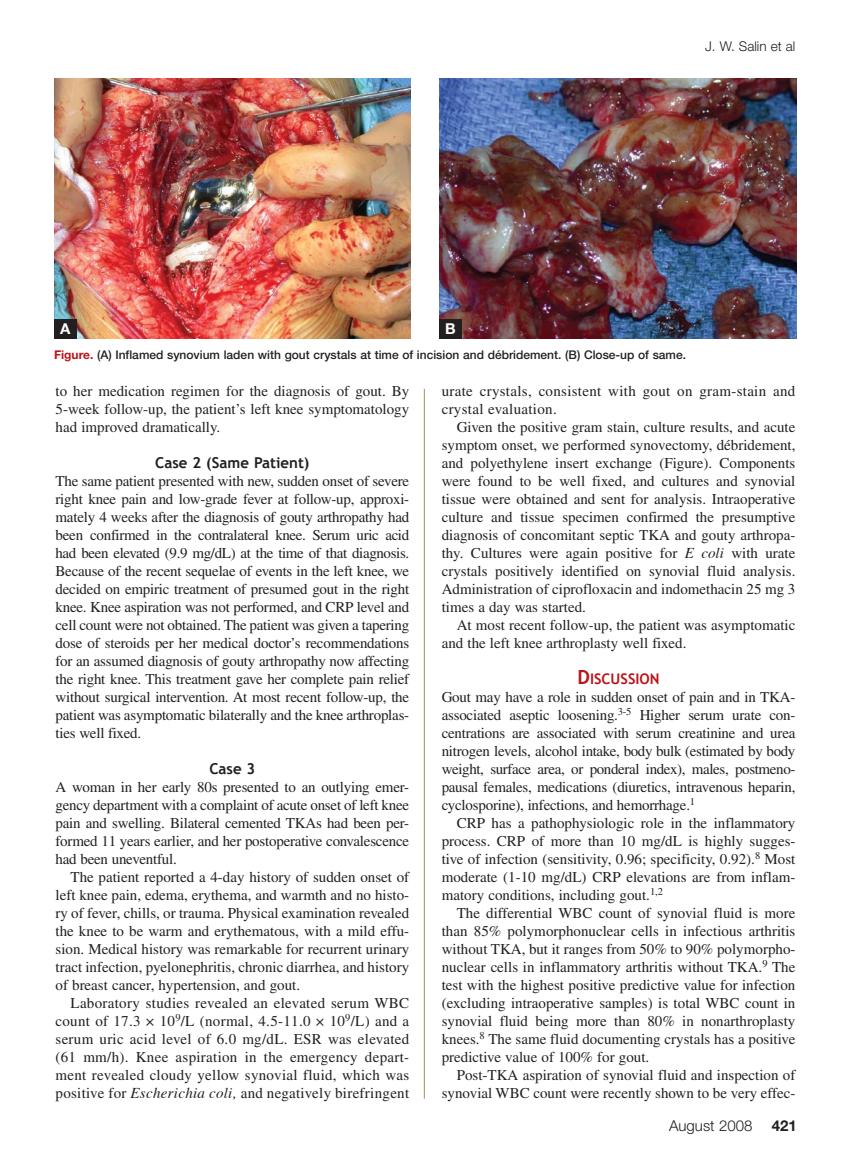
<style>
.page{position:relative;width:851px;height:1161px;background:#fff}
.page>*{position:absolute;margin:0;border:0;box-sizing:border-box;transform-origin:0 0}
.t1{font:15px/18px "Times";color:#231f20;text-align:justify}
.t2{font:15px/18px "Times";letter-spacing:.02em;color:#231f20}
.t3{font:700 15px "Trebuchet MS";color:#231f20}
.t4{font:300 15px "Helvetica Neue";color:#231f20}
.t5{font:700 15px "Helvetica Neue";color:#231f20}
.t6{font:700 15px "Helvetica Neue";color:#fff}
.t7{font:700 14.7px "Trebuchet MS";color:#ba1319}
.t8{font:300 13.5px "Helvetica Neue";color:#231f20}
.t9{font:500 12px "Helvetica Neue";color:#231f20}
.s1{font-weight:700;color:#ba1319}
.s2{font-style:italic}
.s3{font-size:19.5px}
</style>
<div class="page">
<hr style="left:424px;top:389px;width:1px;height:710px;background:#ab8d60">
<img style="left:54px;top:78px;width:356px;height:261px">
<img style="left:439px;top:78px;width:357px;height:261px">
<div style="left:54px;top:320px;width:23px;height:19px;background:#231f20"></div>
<div style="left:439px;top:320px;width:22px;height:19px;background:#231f20"></div>
<p class="t8" style="left:705px;top:38px;width:92px">J. W. Salin et al</p>
<p class="t6" style="left:60px;top:320px;width:12px">A</p>
<p class="t6" style="left:445px;top:320px;width:12px">B</p>
<p class="t9" style="left:54px;top:348px;width:633px"><span class="s1">Figure.</span> (A) Inflamed synovium laden with gout crystals at time of incision and débridement. (B) Close-up of same.</p>
<p class="t1" style="left:56px;top:382px;width:355px">to her medication regimen for the diagnosis of gout. By 5-week follow-up, the patient’s left knee symptomatology had improved dramatically.</p>
<p class="t3" style="left:155px;top:453px;width:156px">Case 2 (Same Patient)</p>
<p class="t1" style="left:56px;top:472px;width:355px">The same patient presented with new, sudden onset of severe right knee pain and low-grade fever at follow-up, approxi&shy;mately 4 weeks after the diagnosis of gouty arthropathy had been confirmed in the contralateral knee. Serum uric acid had been elevated (9.9 mg/dL) at the time of that diagnosis.<br>Because of the recent sequelae of events in the left knee, we decided on empiric treatment of presumed gout in the right knee. Knee aspiration was not performed, and CRP level and cell count were not obtained. The patient was given a tapering dose of steroids per her medical doctor’s recommendations for an assumed diagnosis of gouty arthropathy now affecting the right knee. This treatment gave her complete pain relief without surgical intervention. At most recent follow-up, the patient was asymptomatic bilaterally and the knee arthroplas&shy;ties well fixed.</p>
<p class="t3" style="left:209px;top:759px;width:48px">Case 3</p>
<p class="t1" style="left:56px;top:778px;width:355px">A woman in her early 80s presented to an outlying emer&shy;gency department with a complaint of acute onset of left knee pain and swelling. Bilateral cemented TKAs had been per&shy;formed 11 years earlier, and her postoperative convalescence had been uneventful.</p>
<p class="t1" style="left:56px;top:868px;width:355px;text-indent:15px">The patient reported a 4-day history of sudden onset of left knee pain, edema, erythema, and warmth and no histo&shy;ry of fever, chills, or trauma. Physical examination revealed the knee to be warm and erythematous, with a mild effu&shy;sion. Medical history was remarkable for recurrent urinary tract infection, pyelonephritis, chronic diarrhea, and history of breast cancer, hypertension, and gout.</p>
<p class="t1" style="left:56px;top:994px;width:355px;text-indent:15px">Laboratory studies revealed an elevated serum WBC count of 17.3 × 10<sup>9</sup>/L (normal, 4.5-11.0 × 10<sup>9</sup>/L) and a serum uric acid level of 6.0 mg/dL. ESR was elevated (61 mm/h). Knee aspiration in the emergency depart&shy;ment revealed cloudy yellow synovial fluid, which was positive for <span class="s2">Escherichia coli,</span> and negatively birefringent</p>
<p class="t2" style="left:441px;top:382px;width:355px">urate crystals, consistent with gout on gram-stain and crystal evaluation.</p>
<p class="t1" style="left:441px;top:418px;width:355px;text-indent:15px">Given the positive gram stain, culture results, and acute symptom onset, we performed synovectomy, débridement, and polyethylene insert exchange (Figure). Components were found to be well fixed, and cultures and synovial tissue were obtained and sent for analysis. Intraoperative culture and tissue specimen confirmed the presumptive diagnosis of concomitant septic TKA and gouty arthropa&shy;thy. Cultures were again positive for <span class="s2">E coli</span> with urate crystals positively identified on synovial fluid analysis.<br>Administration of ciprofloxacin and indomethacin 25 mg 3 times a day was started.</p>
<p class="t1" style="left:441px;top:616px;width:355px;text-indent:15px">At most recent follow-up, the patient was asymptomatic and the left knee arthroplasty well fixed.</p>
<p class="t7" style="left:577px;top:670px;width:83px"><span class="s3">D</span>iscussion</p>
<p class="t1" style="left:441px;top:688px;width:355px">Gout may have a role in sudden onset of pain and in TKA&shy;associated aseptic loosening.<sup>3-5</sup> Higher serum urate con&shy;centrations are associated with serum creatinine and urea nitrogen levels, alcohol intake, body bulk (estimated by body weight, surface area, or ponderal index), males, postmeno&shy;pausal females, medications (diuretics, intravenous heparin, cyclosporine), infections, and hemorrhage.<sup>1</sup></p>
<p class="t1" style="left:441px;top:814px;width:355px;text-indent:15px">CRP has a pathophysiologic role in the inflammatory process. CRP of more than 10 mg/dL is highly sugges&shy;tive of infection (sensitivity, 0.96; specificity, 0.92).<sup>8</sup> Most moderate (1-10 mg/dL) CRP elevations are from inflam&shy;matory conditions, including gout.<sup>1,2</sup></p>
<p class="t1" style="left:441px;top:904px;width:355px;text-indent:15px">The differential WBC count of synovial fluid is more than 85% polymorphonuclear cells in infectious arthritis without TKA, but it ranges from 50% to 90% polymorpho&shy;nuclear cells in inflammatory arthritis without TKA.<sup>9</sup> The test with the highest positive predictive value for infection (excluding intraoperative samples) is total WBC count in synovial fluid being more than 80% in nonarthroplasty knees.<sup>8</sup> The same fluid documenting crystals has a positive predictive value of 100% for gout.</p>
<p class="t1" style="left:441px;top:1066px;width:355px;text-align:right">Post-TKA aspiration of synovial fluid and inspection of synovial WBC count were recently shown to be very effec-</p>
<p class="t4" style="left:669px;top:1116px;width:85px">August 2008</p>
<p class="t5" style="left:771px;top:1116px;width:27px">421</p>
</div>
